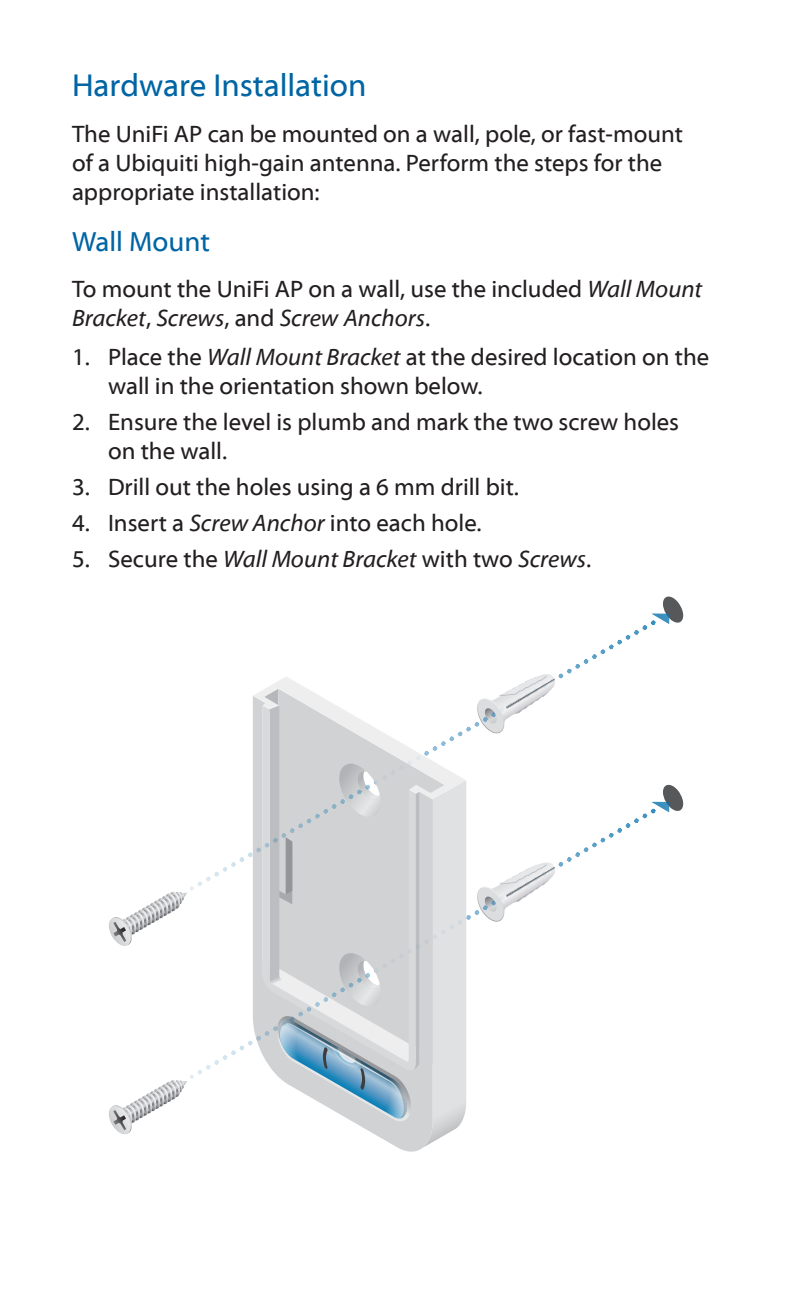
<style>
.page{position:relative;width:792px;height:1296px;background:#fff}
.page>*{position:absolute;margin:0;border:0;box-sizing:border-box;transform-origin:0 0}
.Heading_1{font:32px "Myriad Web Pro";color:#0065a4}
.Heading_2{font:28px "Myriad Web Pro";color:#0065a4}
.Body{font:24px/28.8px "Myriad Web Pro";color:#231f20}
.t1{font:italic 24px "Myriad Web Pro";color:#231f20}
.s1{font-style:italic}
.s2{font-style:normal}
</style>
<div class="page">
<svg style="left:109px;top:892px;width:78px;height:54px"></svg>
<svg style="left:466px;top:623px;width:189px;height:111px"></svg>
<svg style="left:651px;top:597px;width:32px;height:27px"></svg>
<svg style="left:109px;top:1080px;width:78px;height:55px"></svg>
<svg style="left:190px;top:811px;width:464px;height:268px"></svg>
<svg style="left:651px;top:784px;width:32px;height:29px"></svg>
<svg style="left:253px;top:677px;width:213px;height:471px"></svg>
<p class="Heading_1" style="left:72px;top:68px;width:296px">Hardware Installation</p>
<p class="Body" style="left:72px;top:121px;width:613px">The UniFi AP can be mounted on a wall, pole, or fast-mount of a Ubiquiti high-gain antenna. Perform the steps for the appropriate installation:</p>
<p class="Heading_2" style="left:72px;top:226px;width:140px">Wall Mount</p>
<p class="Body" style="left:72px;top:275px;width:632px">To mount the UniFi AP on a wall, use the included <span class="s1">Wall Mount<br>Bracket</span>, <span class="s1">Screws</span>, and <span class="s1">Screw Anchors</span>.</p>
<p class="Body" style="left:108px;top:343px;width:603px;text-indent:-36px">1. Place the <span class="s1">Wall Mount Bracket</span> at the desired location on the wall in the orientation shown below.</p>
<p class="Body" style="left:108px;top:408px;width:573px;text-indent:-36px">2. Ensure the level is plumb and mark the two screw holes on the wall.</p>
<p class="Body" style="left:72px;top:473px;width:448px">3. Drill out the holes using a 6 mm drill bit.</p>
<p class="Body" style="left:72px;top:509px;width:411px">4. Insert a <span class="s1">Screw Anchor</span> into each hole.</p>
<p class="t1" style="left:72px;top:546px;width:521px"><span class="s2">5. Secure the</span> Wall Mount Bracket <span class="s2">with two</span> Screws<span class="s2">.</span></p>
</div>
